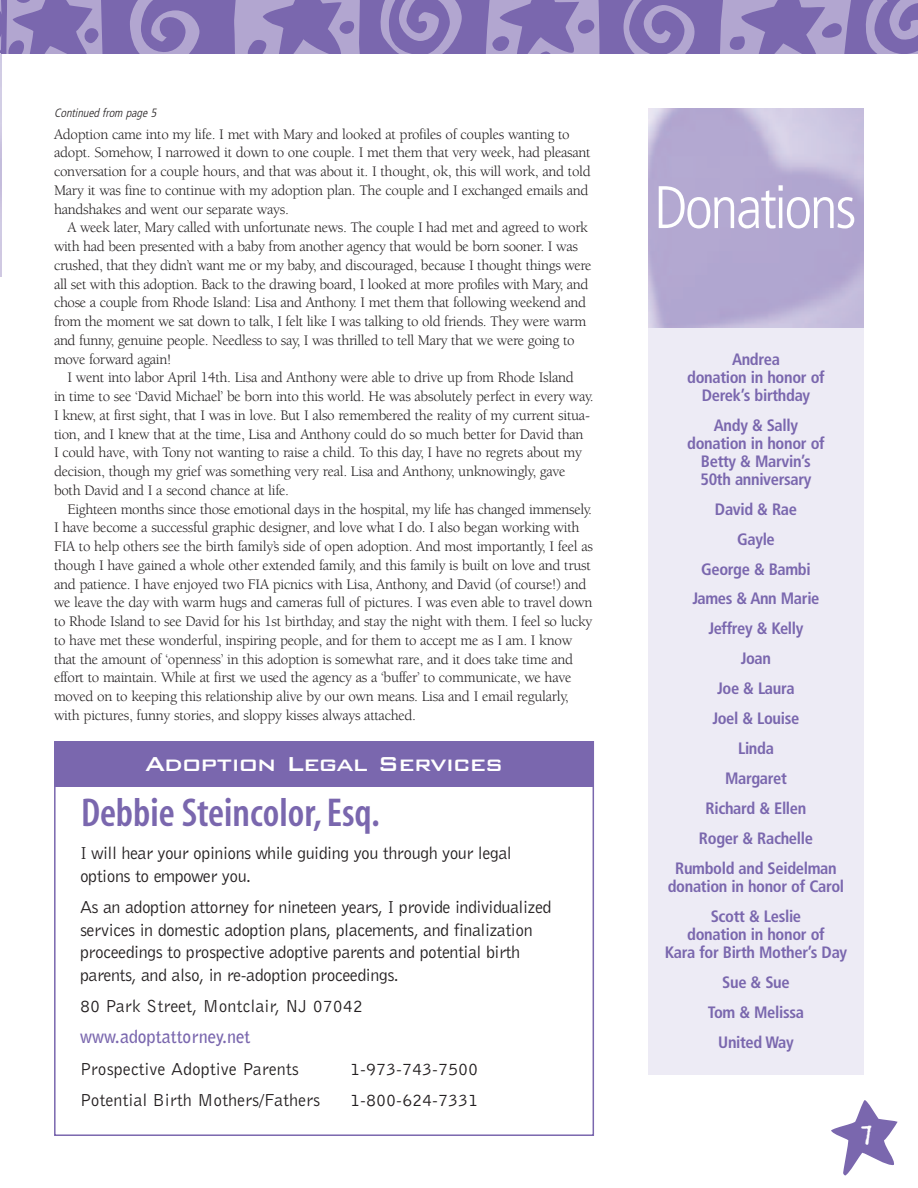
<style>
.page{position:relative;width:918px;height:1188px;background:#fff}
.page>*{position:absolute;margin:0;border:0;box-sizing:border-box;transform-origin:0 0}
.t1{font:300 condensed 60px "Frutiger";letter-spacing:-.04em;color:#fff}
.t2{font:600 condensed 40.5px "Myriad";color:#7a67ae}
.t3{font:36px "Litterbox ICG";color:#fff}
.t4{font:500 27px "Bank Gothic BT";letter-spacing:-.03em;color:#fff}
.t5{font:18px/22.5px "Bell Gothic BT";letter-spacing:-.03em;color:#231f20}
.t6{font:18px "Bell Gothic BT";color:#231f20}
.t7{font:700 18px "Bell Gothic BT";color:#7a67ae}
.t8{font:700 condensed 16.5px/30px "Frutiger";letter-spacing:-.02em;color:#7a67ae;text-align:center}
.t9{font:15px/18.8px "Berkeley";letter-spacing:-.02em;color:#231f20}
.t10{font:italic 300 condensed 12px "Frutiger";color:#231f20}
</style>
<div class="page">
<div style="left:54px;top:741px;width:540px;height:395px;border:2px solid #7a67ae"></div>
<div style="left:648px;top:327px;width:216px;height:747px;background:#edebf5"></div>
<img style="left:0;top:54px;width:1px;height:223px">
<div style="left:104px;top:0;width:759px;height:54px;background:#7a67ae"></div>
<svg style="left:0;top:0;width:104px;height:54px;background:#8f7fba"></svg>
<svg style="left:129px;top:0;width:70px;height:54px;background:#9282bc"></svg>
<svg style="left:234px;top:0;width:128px;height:54px;background:#9787bf"></svg>
<svg style="left:375px;top:0;width:87px;height:54px;background:#8f7fbb"></svg>
<svg style="left:485px;top:0;width:116px;height:54px;background:#9585be"></svg>
<svg style="left:623px;top:0;width:72px;height:54px;background:#8e7dba"></svg>
<svg style="left:719px;top:0;width:136px;height:54px;background:#9686bf"></svg>
<svg style="left:863px;top:0;width:55px;height:54px;background:#9181bc"></svg>
<svg style="left:831px;top:1100px;width:67px;height:76px"></svg>
<div style="left:54px;top:743px;width:540px;height:44px;background:#7a67ae"></div>
<p class="t10" style="left:54px;top:108px;width:106px">Continued from page 5</p>
<p class="t9" style="left:54px;top:126px;width:538px">Adoption came into my life. I met with Mary and looked at profiles of couples wanting to adopt. Somehow, I narrowed it down to one couple. I met them that very week, had pleasant conversation for a couple hours, and that was about it. I thought, ok, this will work, and told Mary it was fine to continue with my adoption plan. The couple and I exchanged emails and handshakes and went our separate ways.</p>
<p class="t9" style="left:54px;top:220px;width:539px;text-indent:14px">A week later, Mary called with unfortunate news. The couple I had met and agreed to work with had been presented with a baby from another agency that would be born sooner. I was crushed, that they didn’t want me or my baby, and discouraged, because I thought things were all set with this adoption. Back to the drawing board, I looked at more profiles with Mary, and chose a couple from Rhode Island: Lisa and Anthony. I met them that following weekend and from the moment we sat down to talk, I felt like I was talking to old friends. They were warm and funny, genuine people. Needless to say, I was thrilled to tell Mary that we were going to move forward again!</p>
<p class="t9" style="left:54px;top:370px;width:541px;text-indent:14px">I went into labor April 14th. Lisa and Anthony were able to drive up from Rhode Island<br>in time to see ‘David Michael’ be born into this world. He was absolutely perfect in every way.<br>I knew, at first sight, that I was in love. But I also remembered the reality of my current situa&shy;tion, and I knew that at the time, Lisa and Anthony could do so much better for David than<br>I could have, with Tony not wanting to raise a child. To this day, I have no regrets about my decision, though my grief was something very real. Lisa and Anthony, unknowingly, gave both David and I a second chance at life.</p>
<p class="t9" style="left:54px;top:501px;width:540px;text-indent:13px">Eighteen months since those emotional days in the hospital, my life has changed immensely.<br>I have become a successful graphic designer, and love what I do. I also began working with FIA to help others see the birth family’s side of open adoption. And most importantly, I feel as though I have gained a whole other extended family, and this family is built on love and trust and patience. I have enjoyed two FIA picnics with Lisa, Anthony, and David (of course!) and we leave the day with warm hugs and cameras full of pictures. I was even able to travel down to Rhode Island to see David for his 1st birthday, and stay the night with them. I feel so lucky to have met these wonderful, inspiring people, and for them to accept me as I am. I know that the amount of ‘openness’ in this adoption is somewhat rare, and it does take time and effort to maintain. While at first we used the agency as a ‘buffer’ to communicate, we have moved on to keeping this relationship alive by our own means. Lisa and I email regularly, with pictures, funny stories, and sloppy kisses always attached.</p>
<h3 class="t4" style="left:145px;top:746px;width:360px">Adoption Legal Services</h3>
<h2 class="t2" style="left:81px;top:798px;width:300px">Debbie Steincolor,Esq.</h2>
<p class="t5" style="left:80px;top:843px;width:433px">I will hear your opinions while guiding you through your legal options to empower you.</p>
<p class="t5" style="left:80px;top:897px;width:473px">As an adoption attorney for nineteen years, I provide individualized services in domestic adoption plans, placements, and finalization proceedings to prospective adoptive parents and potential birth parents, and also, in re-adoption proceedings.</p>
<p class="t6" style="left:80px;top:999px;width:284px">80 Park Street, Montclair, NJ 07042</p>
<p class="t7" style="left:80px;top:1030px;width:172px">www.adoptattorney.net</p>
<p class="t6" style="left:80px;top:1062px;width:220px">Prospective Adoptive Parents</p>
<p class="t6" style="left:350px;top:1062px;width:130px">1-973-743-7500</p>
<p class="t6" style="left:80px;top:1094px;width:242px">Potential Birth Mothers/Fathers</p>
<p class="t6" style="left:350px;top:1094px;width:130px">1-800-624-7331</p>
<h1 class="t1" style="left:654px;top:183px;width:204px">Donations</h1>
<p class="t8" style="left:687px;top:351px;width:139px;line-height:18px">Andrea<br>donation in honor of<br>Derek’s birthday</p>
<p class="t8" style="left:687px;top:417px;width:139px;line-height:18px">Andy &amp; Sally donation in honor of<br>Betty &amp; Marvin’s<br>50th anniversary</p>
<p class="t8" style="left:675px;top:495px;width:163px">David &amp; Rae<br>Gayle<br>George &amp; Bambi<br>James &amp; Ann Marie<br>Jeffrey &amp; Kelly<br>Joan<br>Joe &amp; Laura<br>Joel &amp; Louise<br>Linda<br>Margaret<br>Richard &amp; Ellen<br>Roger &amp; Rachelle<br>Rumbold and Seidelman</p>
<p class="t8" style="left:668px;top:873px;width:178px">donation in honor of Carol<br>Scott &amp; Leslie</p>
<p class="t8" style="left:665px;top:927px;width:184px;line-height:18px">donation in honor of<br>Kara for Birth Mother’s Day</p>
<p class="t8" style="left:708px;top:969px;width:98px">Sue &amp; Sue<br>Tom &amp; Melissa<br>United Way</p>
<h3 class="t3" style="left:860px;top:1125px;width:14px">7</h3>
</div>
